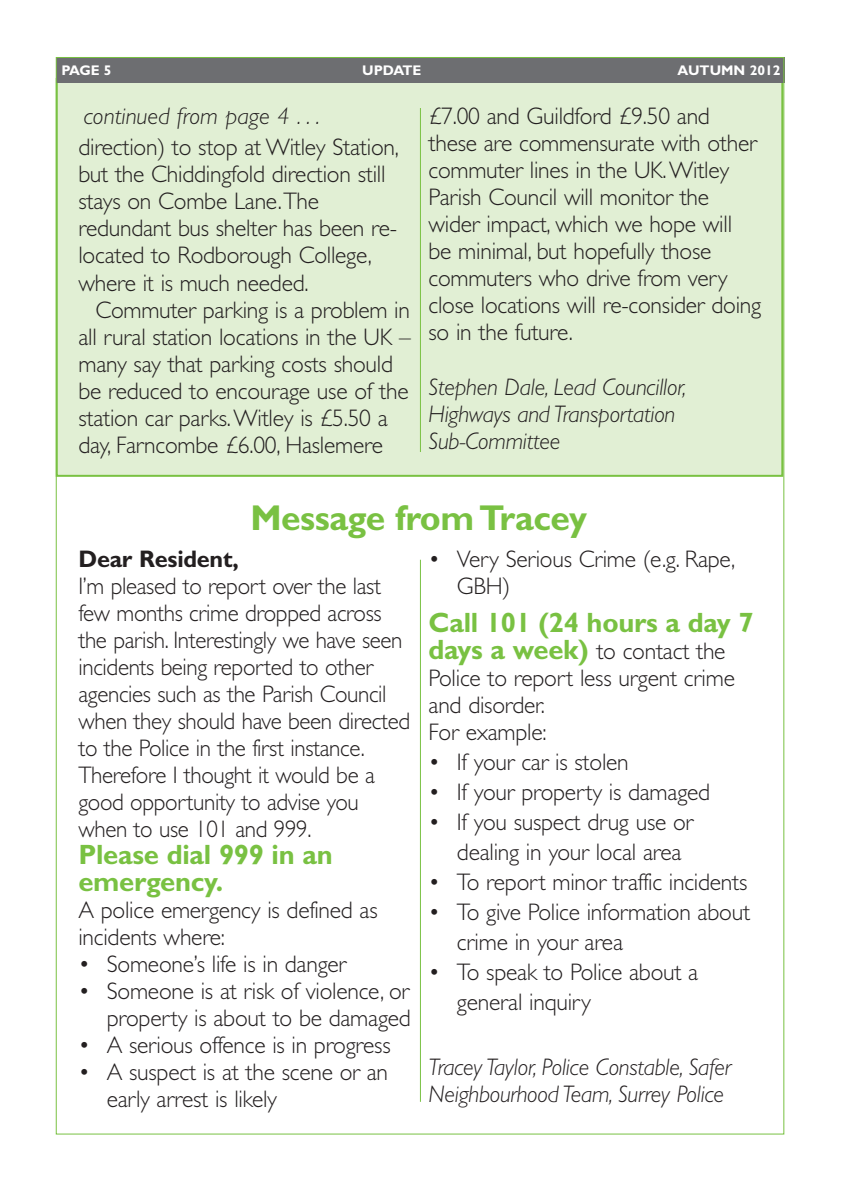
<style>
.page{position:relative;width:842px;height:1191px;background:#fff}
.page>*{position:absolute;margin:0;border:0;box-sizing:border-box;transform-origin:0 0}
.t1{font:700 36px "Gill Sans";letter-spacing:-.01em;color:#79c142}
.t2{font:700 28px/27px "Gill Sans";letter-spacing:-.01em;color:#79c142}
.t3{font:300 24px/27px "Gill Sans";letter-spacing:-.01em;color:#231f20}
.t4{font:300 24px/27px "Gill Sans";letter-spacing:-.01em;color:#231f20;scale:.96 1}
.t5{font:italic 300 24px/27px "Gill Sans";letter-spacing:-.01em;color:#231f20}
.t6{font:700 24px "Gill Sans";letter-spacing:-.01em;color:#231f20}
.t7{font:700 14px "Gill Sans";color:#fff}
.s1{font-weight:700;font-size:28px;color:#79c142}
</style>
<div class="page">
<div style="left:57px;top:79px;width:725px;height:397px;background:#e1efd4"></div>
<div style="left:56px;top:57px;width:728px;height:26px;background:#6d6e71"></div>
<hr style="left:420px;top:108px;width:1px;height:344px;background:#79c142">
<hr style="left:420px;top:560px;width:1px;height:541px;background:#79c142">
<p class="t7" style="left:61px;top:65px;width:52px">PAGE 5</p>
<p class="t7" style="left:362px;top:65px;width:61px">UPDATE</p>
<p class="t7" style="left:677px;top:65px;width:105px">AUTUMN 2012</p>
<p class="t5" style="left:84px;top:105px;width:238px">continued from page 4 . . .</p>
<p class="t3" style="left:78px;top:136px;width:322px">direction) to stop at Witley Station, but the Chiddingfold direction still stays on Combe Lane.The redundant bus shelter has been re&shy;located to Rodborough College, where it is much needed.</p>
<p class="t3" style="left:78px;top:298px;width:334px;text-indent:17px">Commuter parking is a problem in all rural station locations in the UK – many say that parking costs should be reduced to encourage use of the station car parks.Witley is £5.50 a day, Farncombe £6.00, Haslemere</p>
<p class="t3" style="left:429px;top:105px;width:334px">£7.00 and Guildford £9.50 and these are commensurate with other commuter lines in the UK.Witley<br>Parish Council will monitor the wider impact, which we hope will<br>be minimal, but hopefully those commuters who drive from very close locations will re-consider doing so in the future.</p>
<p class="t5" style="left:429px;top:375px;width:259px">Stephen Dale, Lead Councillor,<br>Highways and Transportation<br>Sub-Committee</p>
<h1 class="t1" style="left:250px;top:505px;width:338px">Message from Tracey</h1>
<p class="t6" style="left:78px;top:550px;width:162px">Dear Resident,</p>
<p class="t4" style="left:78px;top:575px;width:347px">I’m pleased to report over the last few months crime dropped across the parish. Interestingly we have seen incidents being reported to other agencies such as the Parish Council when they should have been directed to the Police in the first instance.<br>Therefore I thought it would be a good opportunity to advise you when to use 101 and 999.</p>
<p class="t2" style="left:78px;top:844px;width:256px">Please dial 999 in an emergency.</p>
<p class="t3" style="left:78px;top:899px;width:301px">A police emergency is defined as incidents where:</p>
<p class="t3" style="left:78px;top:953px;width:269px">• Someone’s life is in danger</p>
<p class="t3" style="left:78px;top:980px;width:334px;text-align:right">• Someone is at risk of violence, or property is about to be damaged</p>
<p class="t3" style="left:78px;top:1034px;width:314px">• A serious offence is in progress</p>
<p class="t3" style="left:107px;top:1061px;width:283px;text-indent:-28px">• A suspect is at the scene or an early arrest is likely</p>
<p class="t3" style="left:457px;top:548px;width:280px;text-indent:-28px">• Very Serious Crime (e.g. Rape,<br>GBH)</p>
<p class="t2" style="left:429px;top:612px;width:327px">Call 101 (24 hours a day 7</p>
<p class="t3" style="left:429px;top:640px;width:308px"><span class="s1">days a week)</span> to contact the<br>Police to report less urgent crime and disorder.<br>For example:</p>
<p class="t3" style="left:429px;top:751px;width:202px">• If your car is stolen</p>
<p class="t3" style="left:429px;top:781px;width:283px">• If your property is damaged</p>
<p class="t3" style="left:457px;top:809px;width:238px;line-height:30px;text-indent:-28px">• If you suspect drug use or dealing in your local area</p>
<p class="t3" style="left:429px;top:871px;width:320px">• To report minor traffic incidents</p>
<p class="t3" style="left:457px;top:899px;width:295px;line-height:30px;text-indent:-28px">• To give Police information about crime in your area</p>
<p class="t3" style="left:457px;top:959px;width:243px;line-height:30px;text-indent:-28px">• To speak to Police about a general inquiry</p>
<p class="t5" style="left:429px;top:1056px;width:304px">Tracey Taylor, Police Constable, Safer<br>Neighbourhood Team, Surrey Police</p>
</div>
